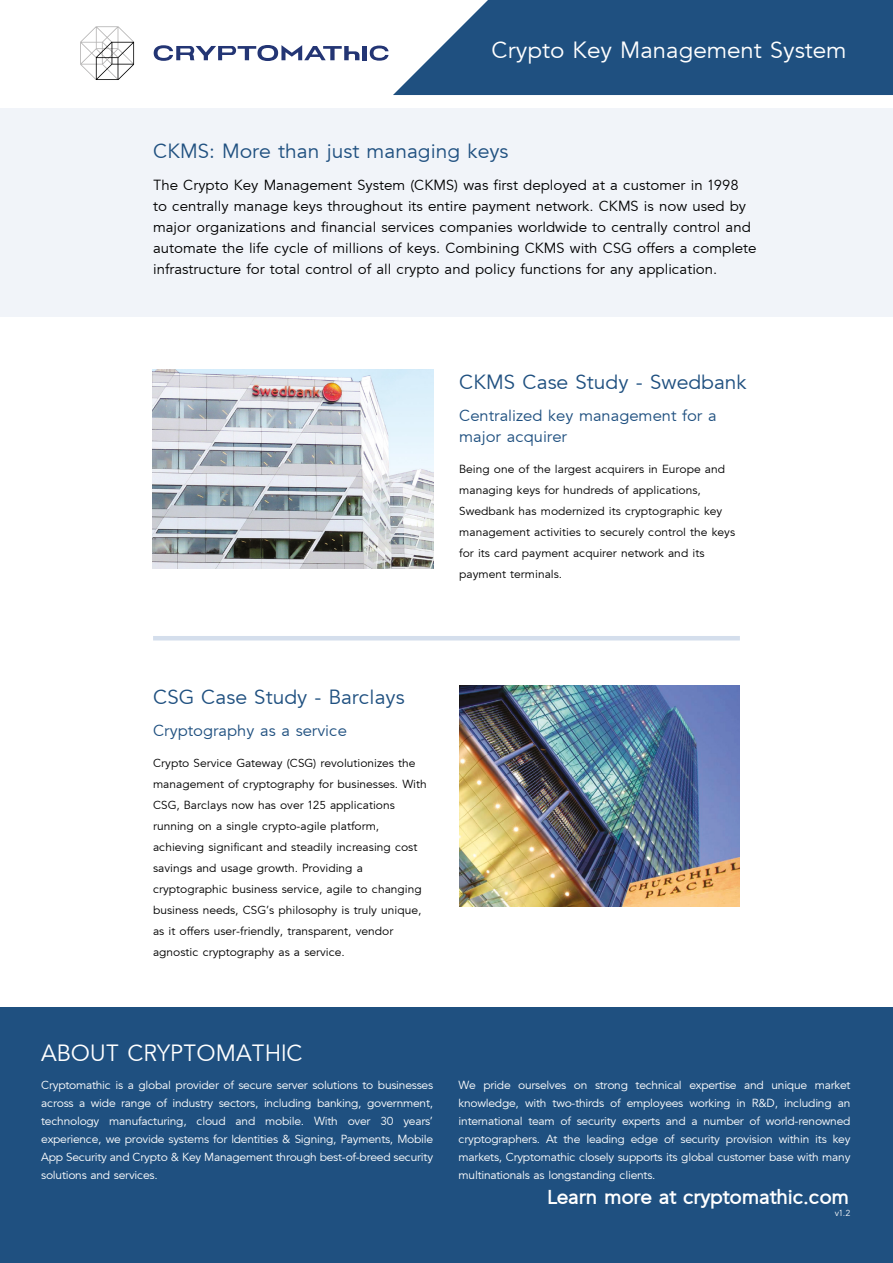
<style>
.page{position:relative;width:893px;height:1263px;background:#fff}
.page>*{position:absolute;margin:0;border:0;box-sizing:border-box;transform-origin:0 0}
.t1{font:24px "Cryptomathic";color:#fff}
.t2{font:21px "Cryptomathic";color:#1f5080}
.t3{font:700 21px "Cryptomathic";color:#fff}
.t4{font:16.5px/21px "Cryptomathic";color:#1f5080}
.t5{font:15px/21px "Cryptomathic";color:#000}
.t6{font:12px/18px "Cryptomathic";letter-spacing:-.02em;color:#fff;text-align:justify}
.t7{font:12px/21px "Cryptomathic";color:#000}
.t8{font:9px "Cryptomathic";color:#fff}
</style>
<div class="page">
<div style="left:0;top:108px;width:893px;height:209px;background:#f1f4f9"></div>
<div style="left:0;top:1008px;width:893px;height:255px;background:#1f5080"></div>
<hr style="left:153px;top:636px;width:587px;height:4px;background:#d4deec">
<img style="left:152px;top:369px;width:282px;height:200px">
<img style="left:459px;top:686px;width:281px;height:220px">
<svg style="left:370px;top:46px;width:19px;height:15px"></svg>
<hr style="left:363px;top:46px;width:4px;height:14px;background:#233574">
<svg style="left:154px;top:45px;width:205px;height:16px"></svg>
<svg style="left:80px;top:26px;width:54px;height:54px"></svg>
<svg style="left:393px;top:0;width:500px;height:95px;background:#34608c"></svg>
<h1 class="t1" style="left:492px;top:36px;width:357px">Crypto Key Management System</h1>
<h2 class="t2" style="left:153px;top:139px;width:357px">CKMS: More than just managing keys</h2>
<p class="t5" style="left:153px;top:174px;width:605px">The Crypto Key Management System (CKMS) was first deployed at a customer in 1998<br>to centrally manage keys throughout its entire payment network. CKMS is now used by major organizations and financial services companies worldwide to centrally control and automate the life cycle of millions of keys. Combining CKMS with CSG offers a complete infrastructure for total control of all crypto and policy functions for any application.</p>
<h2 class="t2" style="left:459px;top:370px;width:289px">CKMS Case Study - Swedbank</h2>
<h3 class="t4" style="left:459px;top:404px;width:259px">Centralized key management for a major acquirer</h3>
<p class="t7" style="left:459px;top:458px;width:277px">Being one of the largest acquirers in Europe and managing keys for hundreds of applications, Swedbank has modernized its cryptographic key management activities to securely control the keys for its card payment acquirer network and its payment terminals.</p>
<h2 class="t2" style="left:153px;top:685px;width:253px">CSG Case Study - Barclays</h2>
<h3 class="t4" style="left:153px;top:719px;width:195px">Cryptography as a service</h3>
<p class="t7" style="left:153px;top:752px;width:275px">Crypto Service Gateway (CSG) revolutionizes the management of cryptography for businesses. With CSG, Barclays now has over 125 applications running on a single crypto-agile platform, achieving significant and steadily increasing cost savings and usage growth. Providing a cryptographic business service, agile to changing business needs, CSG’s philosophy is truly unique, as it offers user-friendly, transparent, vendor agnostic cryptography as a service.</p>
<h1 class="t1" style="left:41px;top:1039px;width:263px">ABOUT CRYPTOMATHIC</h1>
<p class="t6" style="left:41px;top:1076px;width:393px">Cryptomathic is a global provider of secure server solutions to businesses across a wide range of industry sectors, including banking, government, technology manufacturing, cloud and mobile. With over 30 years’ experience, we provide systems for Identities &amp; Signing, Payments, Mobile App Security and Crypto &amp; Key Management through best-of-breed security solutions and services.</p>
<p class="t6" style="left:459px;top:1076px;width:393px">We pride ourselves on strong technical expertise and unique market knowledge, with two-thirds of employees working in R&amp;D, including an international team of security experts and a number of world-renowned cryptographers. At the leading edge of security provision within its key markets, Cryptomathic closely supports its global customer base with many multinationals as longstanding clients.</p>
<h2 class="t3" style="left:547px;top:1185px;width:303px">Learn more at cryptomathic.com</h2>
<p class="t8" style="left:835px;top:1208px;width:17px">v1.2</p>
</div>
